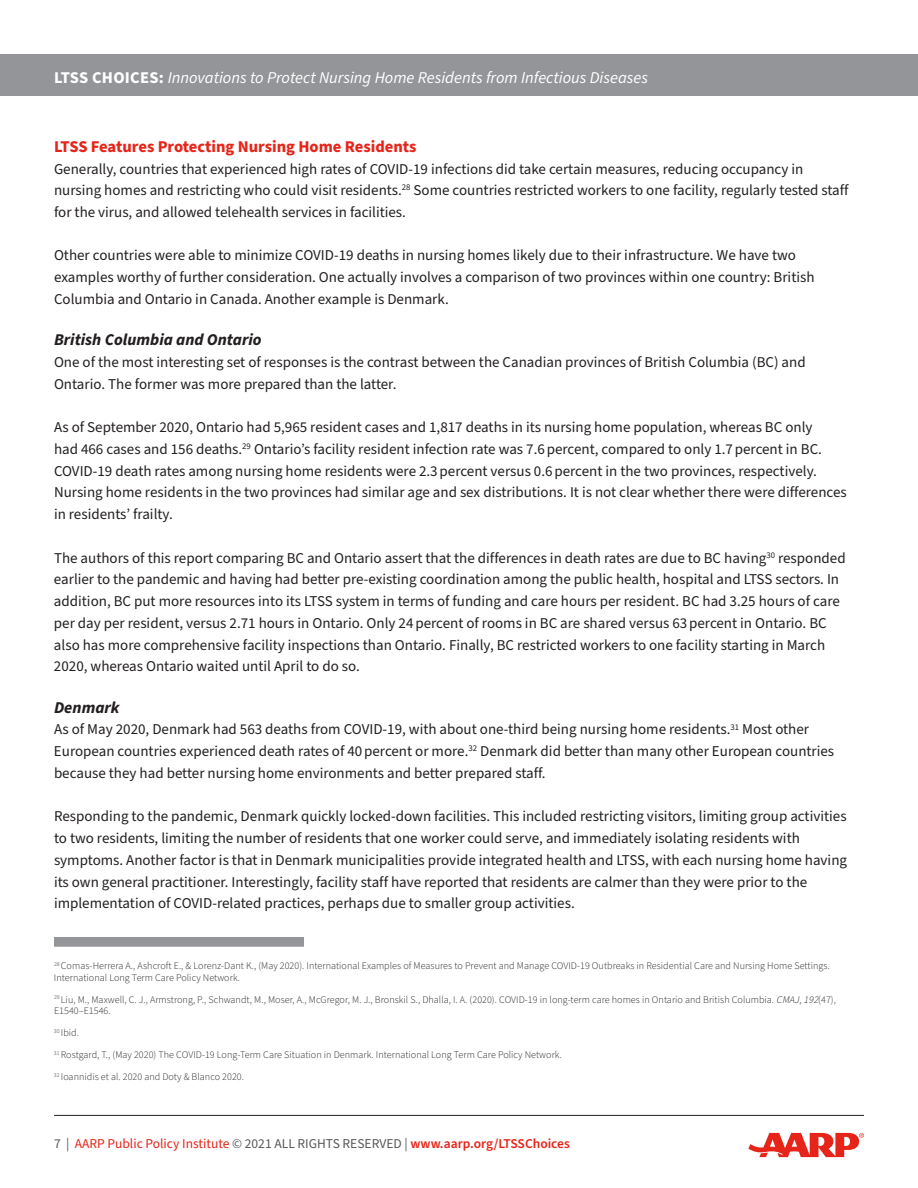
<style>
.page{position:relative;width:918px;height:1188px;background:#fff}
.page>*{position:absolute;margin:0;border:0;box-sizing:border-box;transform-origin:0 0}
.t1{font:italic 16.5px "Source Sans Pro";color:#fff}
.t2{font:700 16.5px "Source Sans Pro";color:#e72419}
.t3{font:italic 700 16.5px "Source Sans Pro";color:#231f20}
.t4{font:15px/21.8px "Source Sans Pro";color:#231f20}
.t5{font:13.5px "Source Sans Pro";color:#57585a}
.t6{font:300 10.2px/11.2px "Source Sans Pro";letter-spacing:.005em;color:#231f20}
.s1{font-weight:700;font-style:normal}
.s2{font-style:italic}
.s3{color:#e72419}
.s4{font-weight:600;color:#e72419}
</style>
<div class="page">
<svg style="left:748px;top:1133px;width:116px;height:24px"></svg>
<hr style="left:54px;top:1115px;width:810px;height:1px;background:#231f20">
<div style="left:0;top:54px;width:918px;height:41px;background:#939598"></div>
<div style="left:54px;top:937px;width:250px;height:10px;background:#939598"></div>
<p class="t1" style="left:54px;top:67px;width:596px"><span class="s1">LTSS CHOICES:</span> Innovations to Protect Nursing Home Residents from Infectious Diseases</p>
<p class="t2" style="left:54px;top:135px;width:364px">LTSS Features Protecting Nursing Home Residents</p>
<p class="t4" style="left:54px;top:158px;width:796px">Generally, countries that experienced high rates of COVID-19 infections did take certain measures, reducing occupancy in nursing homes and restricting who could visit residents.<sup>28</sup> Some countries restricted workers to one facility, regularly tested staff for the virus, and allowed telehealth services in facilities.</p>
<p class="t4" style="left:54px;top:245px;width:762px">Other countries were able to minimize COVID-19 deaths in nursing homes likely due to their infrastructure. We have two examples worthy of further consideration. One actually involves a comparison of two provinces within one country: British<br>Columbia and Ontario in Canada. Another example is Denmark.</p>
<p class="t3" style="left:54px;top:329px;width:209px">British Columbia and Ontario</p>
<p class="t4" style="left:54px;top:352px;width:753px">One of the most interesting set of responses is the contrast between the Canadian provinces of British Columbia (BC) and<br>Ontario. The former was more prepared than the latter.</p>
<p class="t4" style="left:54px;top:417px;width:794px">As of September 2020, Ontario had 5,965 resident cases and 1,817 deaths in its nursing home population, whereas BC only<br>had 466 cases and 156 deaths.<sup>29</sup> Ontario’s facility resident infection rate was 7.6 percent, compared to only 1.7 percent in BC.<br>COVID-19 death rates among nursing home residents were 2.3 percent versus 0.6 percent in the two provinces, respectively.<br>Nursing home residents in the two provinces had similar age and sex distributions. It is not clear whether there were differences in residents’ frailty.</p>
<p class="t4" style="left:54px;top:547px;width:793px">The authors of this report comparing BC and Ontario assert that the differences in death rates are due to BC having<sup>30</sup> responded earlier to the pandemic and having had better pre-existing coordination among the public health, hospital and LTSS sectors. In addition, BC put more resources into its LTSS system in terms of funding and care hours per resident. BC had 3.25 hours of care per day per resident, versus 2.71 hours in Ontario. Only 24 percent of rooms in BC are shared versus 63 percent in Ontario. BC also has more comprehensive facility inspections than Ontario. Finally, BC restricted workers to one facility starting in March 2020, whereas Ontario waited until April to do so.</p>
<p class="t3" style="left:54px;top:696px;width:67px">Denmark</p>
<p class="t4" style="left:54px;top:719px;width:782px">As of May 2020, Denmark had 563 deaths from COVID-19, with about one-third being nursing home residents.<sup>31</sup> Most other<br>European countries experienced death rates of 40 percent or more.<sup>32</sup> Denmark did better than many other European countries because they had better nursing home environments and better prepared staff.</p>
<p class="t4" style="left:54px;top:806px;width:795px">Responding to the pandemic, Denmark quickly locked-down facilities. This included restricting visitors, limiting group activities to two residents, limiting the number of residents that one worker could serve, and immediately isolating residents with symptoms. Another factor is that in Denmark municipalities provide integrated health and LTSS, with each nursing home having its own general practitioner. Interestingly, facility staff have reported that residents are calmer than they were prior to the implementation of COVID-related practices, perhaps due to smaller group activities.</p>
<p class="t6" style="left:54px;top:961px;width:777px"><sup>28</sup> Comas-Herrera A., Ashcroft E., &amp; Lorenz-Dant K., (May 2020). International Examples of Measures to Prevent and Manage COVID-19 Outbreaks in Residential Care and Nursing Home Settings.<br>International Long Term Care Policy Network.</p>
<p class="t6" style="left:54px;top:994px;width:783px"><sup>29</sup> Liu, M., Maxwell, C. J., Armstrong, P., Schwandt, M., Moser, A., McGregor, M. J., Bronskil S., Dhalla, I. A. (2020). COVID-19 in long-term care homes in Ontario and British Columbia. <span class="s2">CMAJ</span>, <span class="s2">192</span>(47),<br>E1540–E1546.</p>
<p class="t6" style="left:54px;top:1022px;width:510px;line-height:22px"><sup>30</sup> Ibid.<br><sup>31</sup> Rostgard, T., (May 2020) The COVID-19 Long-Term Care Situation in Denmark. International Long Term Care Policy Network.<br><sup>32</sup> Ioannidis et al. 2020 and Doty &amp; Blanco 2020.</p>
<p class="t5" style="left:54px;top:1134px;width:517px">7 | <span class="s3">AARP Public Policy Institute</span> © 2021 ALL RIGHTS RESERVED | <span class="s4">www.aarp.org/LTSSChoices</span></p>
</div>
